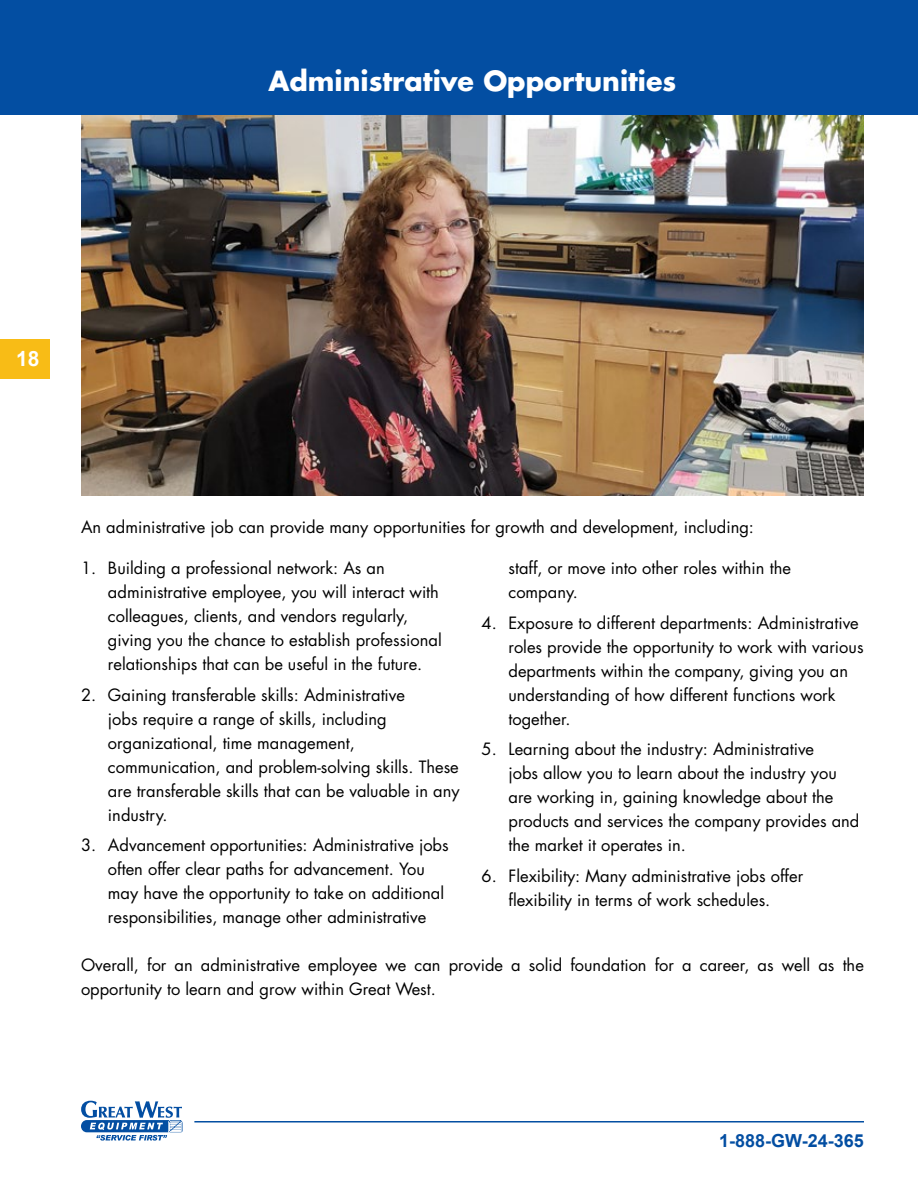
<style>
.page{position:relative;width:918px;height:1188px;background:#fff}
.page>*{position:absolute;margin:0;border:0;box-sizing:border-box;transform-origin:0 0}
.t1{font:700 27px "Futura";color:#fff}
.t2{font:700 21px "Arial";color:#fff}
.t3{font:700 18px "Arial";color:#034ea2}
.t4{font:16.5px/24px "Futura";color:#000}
</style>
<div class="page">
<img style="left:81px;top:114px;width:783px;height:381px">
<div style="left:0;top:0;width:918px;height:114px;background:#034ea2"></div>
<hr style="left:194px;top:1121px;width:670px;height:2px;background:#034ea2">
<svg style="left:81px;top:1101px;width:102px;height:40px"></svg>
<div style="left:0;top:339px;width:50px;height:40px;background:#f8bc16"></div>
<h1 class="t1" style="left:268px;top:63px;width:410px">Administrative Opportunities</h1>
<p class="t2" style="left:16px;top:345px;width:25px">18</p>
<p class="t4" style="left:81px;top:515px;width:675px">An administrative job can provide many opportunities for growth and development, including:</p>
<p class="t4" style="left:108px;top:556px;width:335px;text-indent:-27px">1. Building a professional network: As an administrative employee, you will interact with colleagues, clients, and vendors regularly, giving you the chance to establish professional relationships that can be useful in the future.</p>
<p class="t4" style="left:108px;top:683px;width:353px;text-indent:-27px">2. Gaining transferable skills: Administrative<br>jobs require a range of skills, including organizational, time management, communication, and problem-solving skills. These are transferable skills that can be valuable in any industry.</p>
<p class="t4" style="left:108px;top:833px;width:342px;text-indent:-27px">3. Advancement opportunities: Administrative jobs often offer clear paths for advancement. You may have the opportunity to take on additional responsibilities, manage other administrative</p>
<p class="t4" style="left:508px;top:556px;width:284px">staff, or move into other roles within the company.</p>
<p class="t4" style="left:508px;top:611px;width:357px;text-indent:-27px">4. Exposure to different departments: Administrative roles provide the opportunity to work with various departments within the company, giving you an understanding of how different functions work together.</p>
<p class="t4" style="left:508px;top:737px;width:352px;text-indent:-27px">5. Learning about the industry: Administrative<br>jobs allow you to learn about the industry you are working in, gaining knowledge about the products and services the company provides and the market it operates in.</p>
<p class="t4" style="left:482px;top:864px;width:323px;text-align:center">6. Flexibility: Many administrative jobs offer flexibility in terms of work schedules.</p>
<p class="t4" style="left:81px;top:954px;width:784px">Overall, for an administrative employee we can provide a solid foundation for a career, as well as the opportunity to learn and grow within Great West.</p>
<p class="t3" style="left:719px;top:1129px;width:146px">1-888-GW-24-365</p>
</div>
